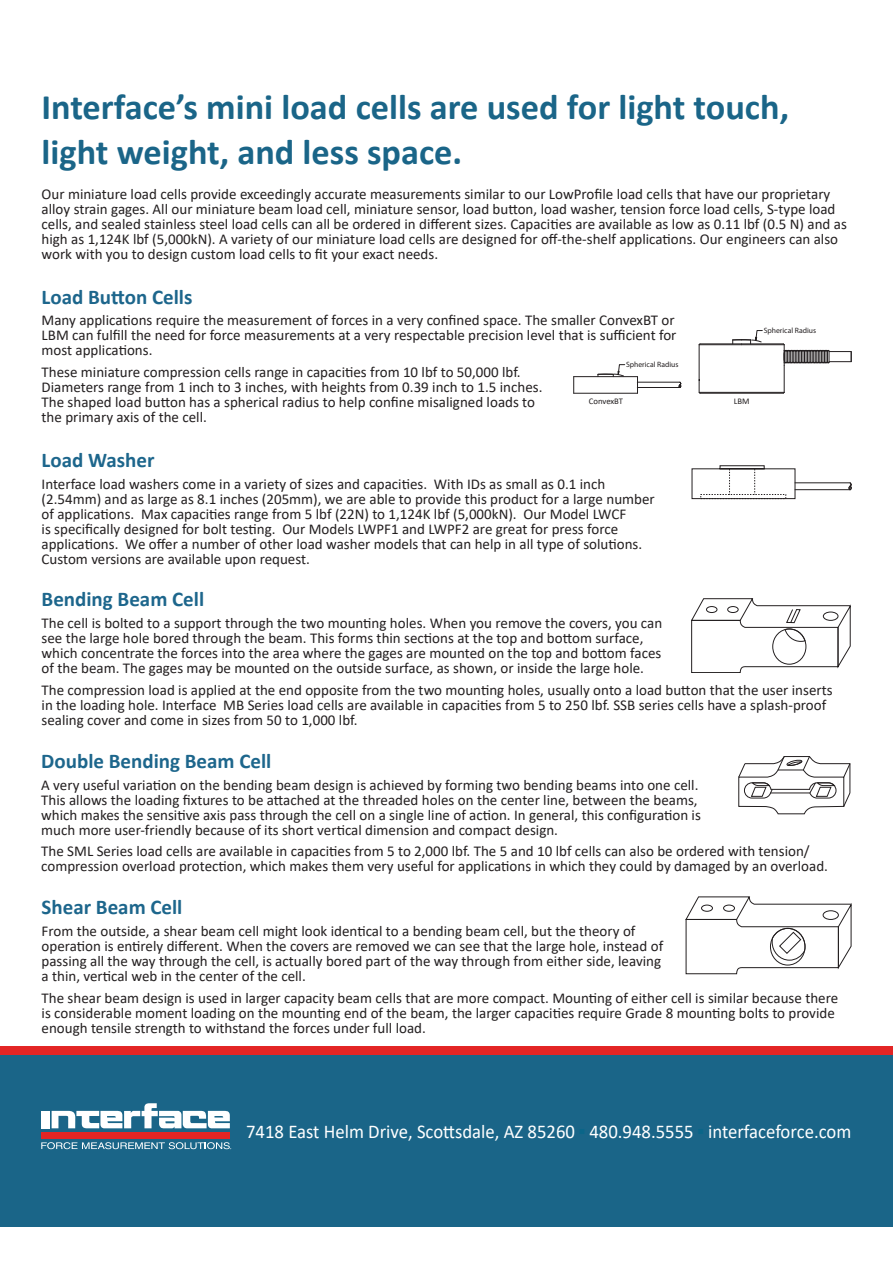
<style>
.page{position:relative;width:893px;height:1263px;background:#fff}
.page>*{position:absolute;margin:0;border:0;box-sizing:border-box;transform-origin:0 0}
.t1{font:700 36px/45px "Calibri";color:#1a6588}
.t2{font:700 21px "Calibri";color:#1d668c}
.t3{font:19.5px "Calibri";color:#fff;scale:.96 1}
.t4{font:15px/15px "Calibri";color:#231f20}
.t5{font:8.7px "Calibri";color:#231f20}
.t6{font:7.65px "Myriad Pro";color:#231f20}
</style>
<div class="page">
<div style="left:0;top:1055px;width:893px;height:171px;background:#1a6588"></div>
<div style="left:0;top:1046px;width:893px;height:9px;background:#e32525"></div>
<div style="left:41px;top:1132px;width:189px;height:7px;background:#e32525"></div>
<div style="left:41px;top:1111px;width:9px;height:17px;background:#fff"></div>
<svg style="left:52px;top:1103px;width:178px;height:25px"></svg>
<svg style="left:41px;top:1142px;width:190px;height:7px"></svg>
<svg style="left:699px;top:343px;width:1px;height:49px"></svg>
<hr style="left:699px;top:392px;width:85px;height:1px;background:#231f20">
<hr style="left:700px;top:393px;width:83px;height:1px;background:#231f20">
<hr style="left:699px;top:344px;width:43px;height:1px;background:#231f20">
<hr style="left:742px;top:344px;width:41px;height:1px;background:#231f20">
<svg style="left:783px;top:343px;width:69px;height:50px"></svg>
<svg style="left:732px;top:330px;width:31px;height:14px"></svg>
<svg style="left:573px;top:377px;width:1px;height:16px"></svg>
<svg style="left:637px;top:377px;width:1px;height:16px"></svg>
<hr style="left:574px;top:376px;width:63px;height:1px;background:#231f20">
<hr style="left:574px;top:393px;width:63px;height:1px;background:#231f20">
<hr style="left:637px;top:382px;width:43px;height:1px;background:#231f20">
<hr style="left:637px;top:387px;width:43px;height:1px;background:#231f20">
<svg style="left:679px;top:382px;width:3px;height:6px"></svg>
<svg style="left:598px;top:364px;width:27px;height:13px"></svg>
<svg style="left:738px;top:756px;width:113px;height:58px"></svg>
<svg style="left:691px;top:598px;width:159px;height:75px"></svg>
<svg style="left:692px;top:465px;width:103px;height:34px"></svg>
<hr style="left:795px;top:483px;width:55px;height:1px;background:#231f20">
<hr style="left:795px;top:489px;width:55px;height:1px;background:#231f20">
<svg style="left:849px;top:483px;width:3px;height:7px"></svg>
<svg style="left:685px;top:896px;width:167px;height:78px"></svg>
<p class="t1" style="left:42px;top:84px;width:749px">Interface’s mini load cells are used for light touch, light weight, and less space.</p>
<p class="t4" style="left:42px;top:186px;width:807px">Our miniature load cells provide exceedingly accurate measurements similar to our LowProfile load cells that have our proprietary alloy strain gages. All our miniature beam load cell, miniature sensor, load button, load washer, tension force load cells, S-type load cells, and sealed stainless steel load cells can all be ordered in different sizes. Capacities are available as low as 0.11 lbf (0.5 N) and as high as 1,124K lbf (5,000kN). A variety of our miniature load cells are designed for off-the-shelf applications. Our engineers can also work with you to design custom load cells to fit your exact needs.</p>
<p class="t2" style="left:42px;top:282px;width:152px">Load Button Cells</p>
<p class="t4" style="left:42px;top:312px;width:636px;text-align:justify">Many applications require the measurement of forces in a very confined space. The smaller ConvexBT or LBM can fulfill the need for force measurements at a very respectable precision level that is sufficient for most applications.</p>
<p class="t4" style="left:42px;top:364px;width:502px">These miniature compression cells range in capacities from 10 lbf to 50,000 lbf.<br>Diameters range from 1 inch to 3 inches, with heights from 0.39 inch to 1.5 inches.<br>The shaped load button has a spherical radius to help confine misaligned loads to the primary axis of the cell.</p>
<p class="t6" style="left:626px;top:359px;width:54px">Spherical Radius</p>
<p class="t5" style="left:589px;top:395px;width:36px">ConvexBT</p>
<p class="t5" style="left:734px;top:395px;width:17px">LBM</p>
<p class="t2" style="left:42px;top:445px;width:114px">Load Washer</p>
<p class="t4" style="left:42px;top:476px;width:615px">Interface load washers come in a variety of sizes and capacities. With IDs as small as 0.1 inch (2.54mm) and as large as 8.1 inches (205mm), we are able to provide this product for a large number of applications. Max capacities range from 5 lbf (22N) to 1,124K lbf (5,000kN). Our Model LWCF<br>is specifically designed for bolt testing. Our Models LWPF1 and LWPF2 are great for press force applications. We offer a number of other load washer models that can help in all type of solutions.<br>Custom versions are available upon request.</p>
<p class="t6" style="left:764px;top:325px;width:54px">Spherical Radius</p>
<p class="t2" style="left:42px;top:584px;width:164px">Bending Beam Cell</p>
<p class="t4" style="left:42px;top:615px;width:622px">The cell is bolted to a support through the two mounting holes. When you remove the covers, you can see the large hole bored through the beam. This forms thin sections at the top and bottom surface, which concentrate the forces into the area where the gages are mounted on the top and bottom faces of the beam. The gages may be mounted on the outside surface, as shown, or inside the large hole.</p>
<p class="t4" style="left:42px;top:682px;width:792px">The compression load is applied at the end opposite from the two mounting holes, usually onto a load button that the user inserts in the loading hole. Interface MB Series load cells are available in capacities from 5 to 250 lbf. SSB series cells have a splash-proof sealing cover and come in sizes from 50 to 1,000 lbf.</p>
<p class="t2" style="left:41px;top:746px;width:232px">Double Bending Beam Cell</p>
<p class="t4" style="left:41px;top:777px;width:661px">A very useful variation on the bending beam design is achieved by forming two bending beams into one cell.<br>This allows the loading fixtures to be attached at the threaded holes on the center line, between the beams, which makes the sensitive axis pass through the cell on a single line of action. In general, this configuration is much more user-friendly because of its short vertical dimension and compact design.</p>
<p class="t4" style="left:41px;top:843px;width:788px">The SML Series load cells are available in capacities from 5 to 2,000 lbf. The 5 and 10 lbf cells can also be ordered with tension/ compression overload protection, which makes them very useful for applications in which they could by damaged by an overload.</p>
<p class="t2" style="left:42px;top:892px;width:142px">Shear Beam Cell</p>
<p class="t4" style="left:42px;top:923px;width:623px">From the outside, a shear beam cell might look identical to a bending beam cell, but the theory of operation is entirely different. When the covers are removed we can see that the large hole, instead of passing all the way through the cell, is actually bored part of the way through from either side, leaving a thin, vertical web in the center of the cell.</p>
<p class="t4" style="left:42px;top:990px;width:798px">The shear beam design is used in larger capacity beam cells that are more compact. Mounting of either cell is similar because there is considerable moment loading on the mounting end of the beam, the larger capacities require Grade 8 mounting bolts to provide enough tensile strength to withstand the forces under full load.</p>
<h3 class="t3" style="left:246px;top:1118px;width:632px">7418 East Helm Drive, Scottsdale, AZ 85260 <sup>■</sup> 480.948.5555 <sup>■</sup> interfaceforce.com</h3>
</div>
